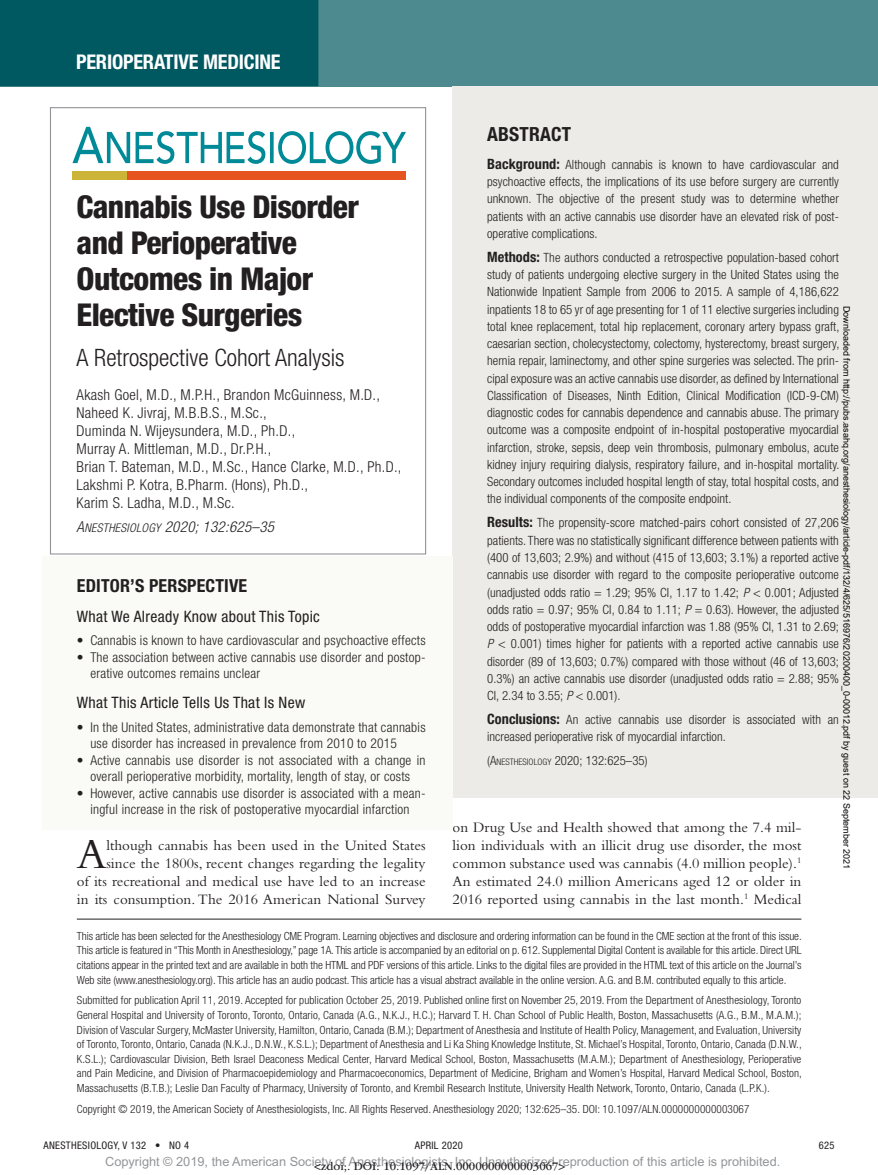
<style>
.page{position:relative;width:878px;height:1175px;background:#fff}
.page>*{position:absolute;margin:0;border:0;box-sizing:border-box;transform-origin:0 0}
.t1{font:43.95px "Bembo Std";color:#231f20}
.t2{font:800 condensed 31.5px/36px "Helvetica Neue LT Std";letter-spacing:-.02em;color:#231f20}
.t3{font:300 condensed 24px "Helvetica Neue LT Std";color:#231f20}
.t4{font:700 condensed 20.25px "Helvetica Neue LT Std";letter-spacing:-.01em;color:#fff}
.t5{font:700 condensed 19.5px "Helvetica Neue LT Std";color:#231f20}
.t6{font:700 condensed 18px "Helvetica Neue LT Std";color:#231f20}
.t7{font:condensed 15.75px "Helvetica Neue LT Std";letter-spacing:.02em;color:#231f20}
.t8{font:15px/18px "Bembo Std";color:#231f20;text-align:right}
.t9{font:300 condensed 15px/18px "Helvetica Neue LT Std";letter-spacing:.02em;color:#231f20}
.t10{font:italic 300 condensed 15px "Helvetica Neue LT Std";letter-spacing:.02em;color:#231f20}
.t11{font:300 condensed 13.5px/16.5px "Helvetica Neue LT Std";letter-spacing:.02em;color:#231f20}
.t12{font:300 condensed 12.75px/17.2px "Helvetica Neue LT Std";letter-spacing:.005em;color:#231f20;text-align:justify}
.t13{font:12.75px "Arial MT Std";color:#939598}
.t14{font:12px "ITC Garamond Std";color:#231f20}
.t15{font:300 condensed 11.25px/14.7px "Helvetica Neue LT Std";letter-spacing:.01em;color:#231f20;text-align:justify}
.t16{font:condensed 10.5px "Helvetica Neue LT Std";letter-spacing:.03em;color:#231f20}
.t17{font:9px "Arial";color:#000}
.s1{font-family:"Helvetica Neue LT Std Lt Cn O SC800";font-weight:400;font-style:normal;font-stretch:normal}
.s2{font-family:"Helvetica Neue LT Std Lt Cn O SC800";font-weight:400;font-style:normal;font-stretch:normal;font-size:12px}
.s3{font-weight:700;font-size:14.25px}
.s4{font-style:italic}
.s5{font-size:9px}
</style>
<div class="page">
<div style="left:0;top:0;width:878px;height:86px;background:#4d8a90"></div>
<div style="left:0;top:0;width:318px;height:86px;background:#005861"></div>
<div style="left:120px;top:171px;width:286px;height:8px;background:#e6551f"></div>
<div style="left:72px;top:171px;width:54px;height:8px;background:#cbb437"></div>
<svg style="left:72px;top:127px;width:334px;height:37px"></svg>
<div style="left:452px;top:86px;width:426px;height:89px;background:#edebe7"></div>
<div style="left:452px;top:118px;width:426px;height:152px;background:#edebe7"></div>
<div style="left:452px;top:211px;width:426px;height:325px;background:#edebe7"></div>
<div style="left:452px;top:477px;width:426px;height:255px;background:#edebe7"></div>
<div style="left:452px;top:715px;width:426px;height:83px;background:#edebe7"></div>
<hr style="left:77px;top:918px;width:724px;height:1px;background:#231f20">
<div style="left:42px;top:556px;width:410px;height:54px;background:#fafaf6"></div>
<div style="left:42px;top:595px;width:410px;height:66px;background:#fafaf6"></div>
<div style="left:42px;top:656px;width:410px;height:86px;background:#fafaf6"></div>
<div style="left:42px;top:714px;width:410px;height:83px;background:#fafaf6"></div>
<div style="left:42px;top:747px;width:410px;height:83px;background:#fafaf6"></div>
<h3 class="t4" style="left:76px;top:49px;width:206px">Perioperative Medicine</h3>
<h2 class="t2" style="left:77px;top:188px;width:284px">Cannabis Use Disorder and Perioperative<br>Outcomes in Major<br>Elective Surgeries</h2>
<h3 class="t3" style="left:77px;top:344px;width:269px">A Retrospective Cohort Analysis</h3>
<p class="t9" style="left:77px;top:385px;width:326px">Akash Goel, M.D., M.P.H., Brandon McGuinness, M.D., Naheed K. Jivraj, M.B.B.S., M.Sc.,<br>Duminda N. Wijeysundera, M.D., Ph.D.,<br>Murray A. Mittleman, M.D., Dr.P.H.,<br>Brian T. Bateman, M.D., M.Sc., Hance Clarke, M.D., Ph.D., Lakshmi P. Kotra, B.Pharm. (Hons), Ph.D.,<br>Karim S. Ladha, M.D., M.Sc.</p>
<p class="t10" style="left:77px;top:518px;width:199px"><span class="s1">A</span><span class="s2">NESTHESIOLOGY</span> 2020; 132:625–35</p>
<h3 class="t6" style="left:77px;top:574px;width:10px">EDITOR</h3>
<h3 class="t6" style="left:130px;top:574px;width:76px">’S PERSPECTIVE</h3>
<p class="t7" style="left:77px;top:607px;width:244px">What We Already Know about This Topic</p>
<p class="t11" style="left:77px;top:632px;width:350px">• Cannabis is known to have cardiovascular and psychoactive effects</p>
<p class="t11" style="left:90px;top:648px;width:337px;text-indent:-14px">• The association between active cannabis use disorder and postop&shy;erative outcomes remains unclear</p>
<p class="t7" style="left:77px;top:693px;width:230px">What This Article Tells Us That Is New</p>
<p class="t11" style="left:90px;top:718px;width:337px;text-indent:-14px">• In the United States, administrative data demonstrate that cannabis use disorder has increased in prevalence from 2010 to 2015</p>
<p class="t11" style="left:77px;top:751px;width:350px;text-align:center">• Active cannabis use disorder is not associated with a change in overall perioperative morbidity, mortality, length of stay, or costs</p>
<p class="t11" style="left:77px;top:784px;width:350px;text-align:center">• However, active cannabis use disorder is associated with a mean&shy;ingful increase in the risk of postoperative myocardial infarction</p>
<p class="t8" style="left:77px;top:835px;width:350px">lthough cannabis has been used in the United States since the 1800s, recent changes regarding the legality<br>of its recreational and medical use have led to an increase in its consumption. The 2016 American National Survey</p>
<h1 class="t1" style="left:77px;top:828px;width:31px">A</h1>
<h3 class="t5" style="left:487px;top:122px;width:44px">ABSTRACT</h3>
<p class="t12" style="left:487px;top:156px;width:353px"><span class="s3">Background:</span> Although cannabis is known to have cardiovascular and psychoactive effects, the implications of its use before surgery are currently unknown. The objective of the present study was to determine whether patients with an active cannabis use disorder have an elevated risk of post&shy;operative complications.</p>
<p class="t12" style="left:487px;top:249px;width:354px"><span class="s3">Methods:</span> The authors conducted a retrospective population-based cohort study of patients undergoing elective surgery in the United States using the Nationwide Inpatient Sample from 2006 to 2015. A sample of 4,186,622 inpatients 18 to 65 yr of age presenting for 1 of 11 elective surgeries including total knee replacement, total hip replacement, coronary artery bypass graft, caesarian section, cholecystectomy, colectomy, hysterectomy, breast surgery, hernia repair, laminectomy, and other spine surgeries was selected. The prin&shy;cipal exposure was an active cannabis use disorder, as defined by International Classification of Diseases, Ninth Edition, Clinical Modification (ICD-9-CM) diagnostic codes for cannabis dependence and cannabis abuse. The primary outcome was a composite endpoint of in-hospital postoperative myocardial infarction, stroke, sepsis, deep vein thrombosis, pulmonary embolus, acute kidney injury requiring dialysis, respiratory failure, and in-hospital mortality.<br>Secondary outcomes included hospital length of stay, total hospital costs, and the individual components of the composite endpoint.</p>
<p class="t12" style="left:487px;top:514px;width:353px"><span class="s3">Results:</span> The propensity-score matched-pairs cohort consisted of 27,206 patients. There was no statistically significant difference between patients with (400 of 13,603; 2.9%) and without (415 of 13,603; 3.1%) a reported active cannabis use disorder with regard to the composite perioperative outcome (unadjusted odds ratio = 1.29; 95% CI, 1.17 to 1.42; <span class="s4">P</span> &lt; 0.001; Adjusted odds ratio = 0.97; 95% CI, 0.84 to 1.11; <span class="s4">P</span> = 0.63). However, the adjusted odds of postoperative myocardial infarction was 1.88 (95% CI, 1.31 to 2.69; <span class="s4">P</span> &lt; 0.001) times higher for patients with a reported active cannabis use disorder (89 of 13,603; 0.7%) compared with those without (46 of 13,603; 0.3%) an active cannabis use disorder (unadjusted odds ratio = 2.88; 95% CI, 2.34 to 3.55; <span class="s4">P</span> &lt; 0.001).</p>
<p class="t12" style="left:487px;top:711px;width:353px"><span class="s3">Conclusions:</span> An active cannabis use disorder is associated with an increased perioperative risk of myocardial infarction.</p>
<p class="t12" style="left:487px;top:752px;width:162px">(A<span class="s5">NESTHESIOLOGY</span> 2020; 132:625–35)</p>
<p class="t17" style="left:850px;top:306px;width:565px;rotate:90deg">Downloaded from http://pubs.asahq.org/anesthesiology/article-pdf/132/4/625/516976/20200400_0-00012.pdf by guest on 22 September 2021</p>
<p class="t8" style="left:452px;top:817px;width:350px;text-align:justify">on Drug Use and Health showed that among the 7.4 mil&shy;lion individuals with an illicit drug use disorder, the most common substance used was cannabis (4.0 million people).<sup>1<br></sup>An estimated 24.0 million Americans aged 12 or older in 2016 reported using cannabis in the last month.<sup>1</sup> Medical</p>
<p class="t15" style="left:77px;top:928px;width:726px">This article has been selected for the Anesthesiology CME Program. Learning objectives and disclosure and ordering information can be found in the CME section at the front of this issue.<br>This article is featured in “This Month in Anesthesiology,” page 1A. This article is accompanied by an editorial on p. 612. Supplemental Digital Content is available for this article. Direct URL citations appear in the printed text and are available in both the HTML and PDF versions of this article. Links to the digital files are provided in the HTML text of this article on the Journal’s Web site (www.anesthesiology.org). This article has an audio podcast. This article has a visual abstract available in the online version. A.G. and B.M. contributed equally to this article.</p>
<p class="t15" style="left:77px;top:992px;width:726px">Submitted for publication April 11, 2019. Accepted for publication October 25, 2019. Published online first on November 25, 2019. From the Department of Anesthesiology, Toronto General Hospital and University of Toronto, Toronto, Ontario, Canada (A.G., N.K.J., H.C.); Harvard T. H. Chan School of Public Health, Boston, Massachusetts (A.G., B.M., M.A.M.); Division of Vascular Surgery, McMaster University, Hamilton, Ontario, Canada (B.M.); Department of Anesthesia and Institute of Health Policy, Management, and Evaluation, University of Toronto, Toronto, Ontario, Canada (N.K.J., D.N.W., K.S.L.); Department of Anesthesia and Li Ka Shing Knowledge Institute, St. Michael’s Hospital, Toronto, Ontario, Canada (D.N.W., K.S.L.); Cardiovascular Division, Beth Israel Deaconess Medical Center, Harvard Medical School, Boston, Massachusetts (M.A.M.); Department of Anesthesiology, Perioperative and Pain Medicine, and Division of Pharmacoepidemiology and Pharmacoeconomics, Department of Medicine, Brigham and Women’s Hospital, Harvard Medical School, Boston, Massachusetts (B.T.B.); Leslie Dan Faculty of Pharmacy, University of Toronto, and Krembil Research Institute, University Health Network, Toronto, Ontario, Canada (L.P.K.).</p>
<p class="t15" style="left:77px;top:1101px;width:674px">Copyright © 2019, the American Society of Anesthesiologists, Inc. All Rights Reserved. Anesthesiology 2020; 132:625–35. DOI: 10.1097/ALN.0000000000003067</p>
<p class="t16" style="left:44px;top:1139px;width:147px">ANESTHESIOLOGY, V 132 • NO 4</p>
<p class="t16" style="left:415px;top:1139px;width:50px">April 2020</p>
<p class="t16" style="left:818px;top:1139px;width:17px">625</p>
<p class="t13" style="left:105px;top:1154px;width:676px">Copyright © 2019, the American Society of Anesthesiologists, Inc. Unauthorized reproduction of this article is prohibited.</p>
<p class="t14" style="left:314px;top:1159px;width:253px">&lt;zdoi;. DOI: 10.1097/ALN.0000000000003067&gt;</p>
</div>
